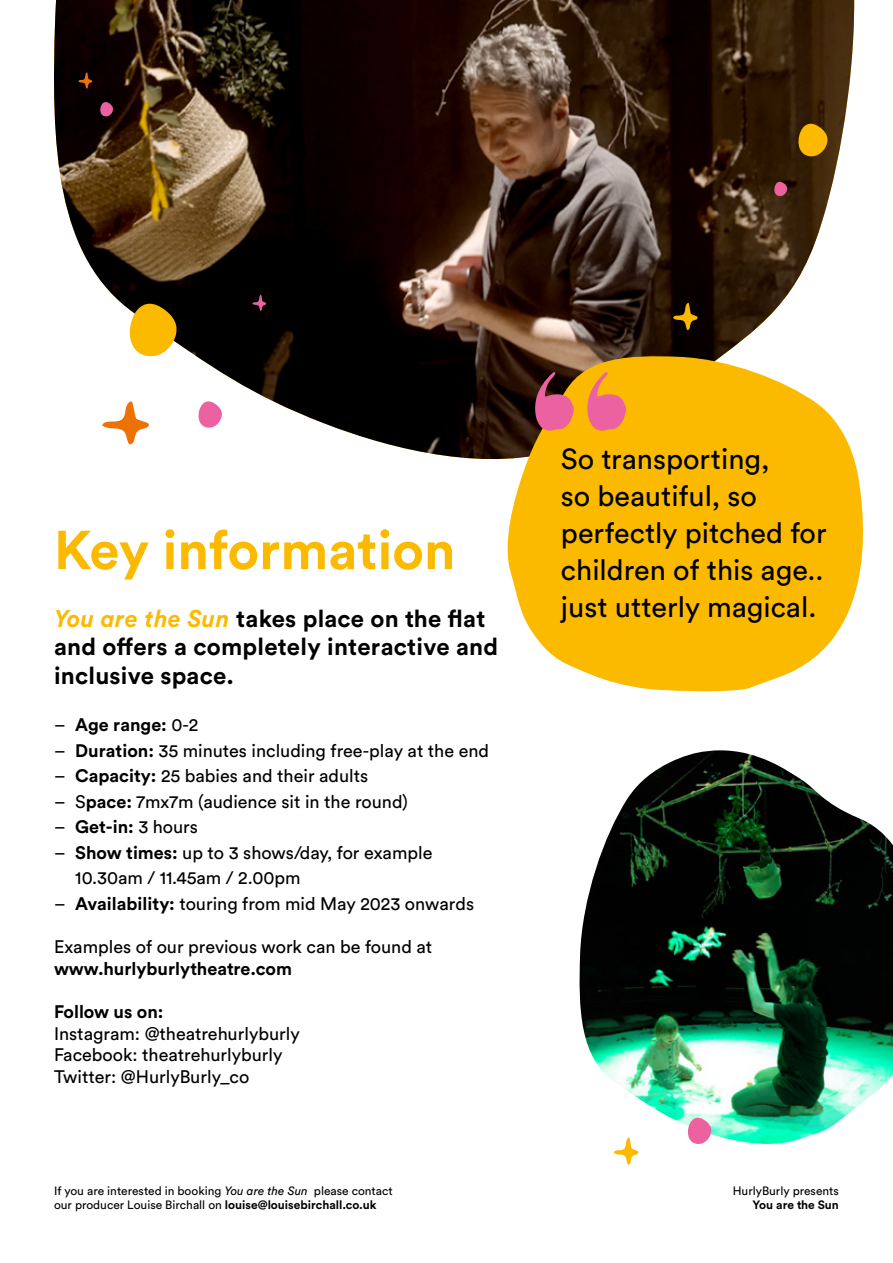
<style>
.page{position:relative;width:893px;height:1263px;background:#fff}
.page>*{position:absolute;margin:0;border:0;box-sizing:border-box;transform-origin:0 0}
.t1{font:700 54px "Circular Std";color:#fbba00}
.t2{font:28.8px/37px "Circular Std";color:#000}
.t3{font:700 24px/28.8px "Circular Std";letter-spacing:.01em;color:#000}
.t4{font:18px/21.6px "Circular Std";color:#000}
.t5{font:700 18px "Circular Std";color:#000}
.t6{font:12px/14.4px "Circular Std";color:#000}
.t7{font:700 12px "Circular Std";color:#000}
.s1{font-style:italic;color:#fbba00}
.s2{font-weight:400}
.s3{font-weight:700}
.s4{font-style:italic}
</style>
<div class="page">
<img style="left:54px;top:0;width:801px;height:460px">
<svg style="left:502px;top:355px;width:362px;height:337px;fill:#fbba00"></svg>
<svg style="left:534px;top:372px;width:40px;height:59px"></svg>
<svg style="left:586px;top:372px;width:40px;height:59px"></svg>
<svg style="left:774px;top:181px;width:13px;height:15px"></svg>
<svg style="left:100px;top:101px;width:13px;height:16px"></svg>
<svg style="left:798px;top:121px;width:30px;height:36px"></svg>
<svg style="left:128px;top:300px;width:49px;height:57px"></svg>
<svg style="left:198px;top:399px;width:24px;height:29px"></svg>
<svg style="left:102px;top:398px;width:48px;height:47px"></svg>
<svg style="left:78px;top:71px;width:14px;height:18px"></svg>
<svg style="left:252px;top:293px;width:14px;height:18px"></svg>
<svg style="left:673px;top:301px;width:25px;height:29px"></svg>
<svg style="left:614px;top:1145px;width:25px;height:20px"></svg>
<img style="left:579px;top:750px;width:314px;height:395px">
<svg style="left:687px;top:1116px;width:25px;height:28px"></svg>
<h1 class="t1" style="left:54px;top:515px;width:403px">Key information</h1>
<h3 class="t3" style="left:54px;top:603px;width:446px"><span class="s1">You are the Sun</span> takes place on the flat and offers a completely interactive and inclusive space.</h3>
<p class="t5" style="left:54px;top:713px;width:146px"><span class="s2">–</span> Age range: <span class="s2">0-2</span></p>
<p class="t4" style="left:54px;top:739px;width:437px">– <span class="s3">Duration:</span> 35 minutes including free-play at the end</p>
<p class="t4" style="left:54px;top:765px;width:316px">– <span class="s3">Capacity:</span> 25 babies and their adults</p>
<p class="t4" style="left:54px;top:790px;width:356px">– S<span class="s3">pace:</span> 7mx7m (audience sit in the round)</p>
<p class="t4" style="left:54px;top:816px;width:146px">– <span class="s3">Get-in:</span> 3 hours</p>
<p class="t4" style="left:75px;top:839px;width:359px;line-height:25.5px;text-indent:-21px">– <span class="s3">Show times:</span> up to 3 shows/day, for example<br>10.30am / 11.45am / 2.00pm</p>
<p class="t4" style="left:54px;top:892px;width:422px">– <span class="s3">Availability:</span> touring from mid May 2023 onwards</p>
<p class="t4" style="left:54px;top:936px;width:380px">Examples of our previous work can be found at</p>
<p class="t5" style="left:54px;top:957px;width:239px">www.hurlyburlytheatre.com</p>
<p class="t5" style="left:54px;top:1000px;width:111px">Follow us on:</p>
<p class="t4" style="left:54px;top:1022px;width:247px">Instagram: @theatrehurlyburly<br>Facebook: theatrehurlyburly<br>Twitter: @HurlyBurly_co</p>
<h2 class="t2" style="left:561px;top:440px;width:267px">So transporting,<br>so beautiful, so perfectly pitched for children of this age.. just utterly magical.</h2>
<p class="t6" style="left:54px;top:1183px;width:340px">If you are interested in booking <span class="s4">You are the Sun</span> please contact our producer Louise Birchall on <span class="s3">louise@louisebirchall.co.uk</span></p>
<p class="t6" style="left:733px;top:1183px;width:108px">HurlyBurly presents</p>
<p class="t7" style="left:753px;top:1197px;width:88px">You are the Sun</p>
</div>
